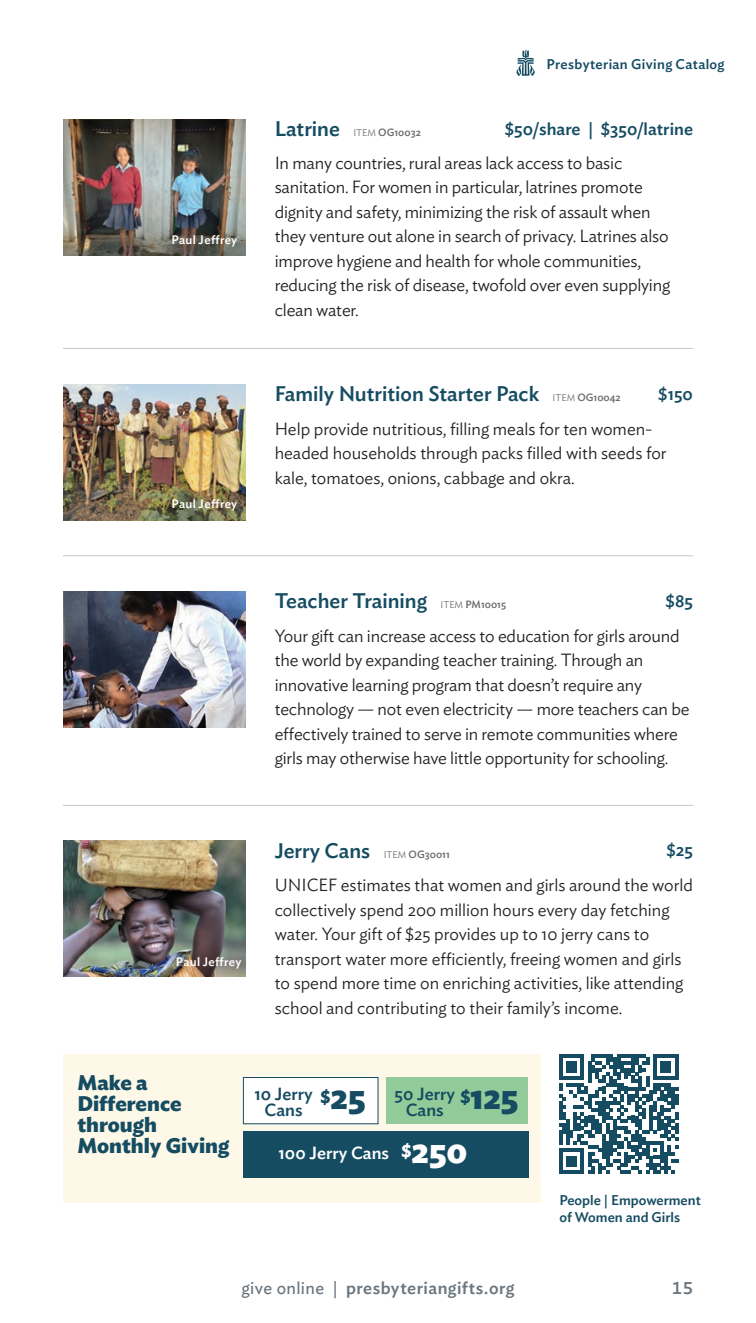
<style>
.page{position:relative;width:756px;height:1323px;background:#fff}
.page>*{position:absolute;margin:0;border:0;box-sizing:border-box;transform-origin:0 0}
.t1{font:700 35px "Ideal Sans";color:#154c62}
.t2{font:700 35px "Ideal Sans";color:#fff}
.t3{font:500 21px "Ideal Sans";color:#154c62}
.t4{font:700 21px/21px "Ideal Sans";color:#154c62}
.t5{font:300 17.5px/24.5px "Ideal Sans";letter-spacing:-.01em;color:#231f20}
.t6{font:500 17.5px/15.8px "Ideal Sans";color:#154c62;text-align:center}
.t7{font:500 17.5px "Ideal Sans";letter-spacing:.025em;color:#6a757d}
.t8{font:500 17.5px "Ideal Sans";color:#fff}
.t9{font:500 14px/17.5px "Ideal Sans";color:#154c62}
.t10{font:500 14px "Ideal Sans";letter-spacing:.025em;color:#154c62}
.Photo_Credit{font:500 12.25px "Ideal Sans";letter-spacing:.02em;color:#fff}
.s1{font-weight:300;font-size:9.62px;color:#6c6d70}
.s2{font-size:10.5px;color:#6c6d70}
.s3{font-weight:400}
</style>
<div class="page">
<svg style="left:516px;top:50px;width:19px;height:26px"></svg>
<img style="left:63px;top:120px;width:182px;height:136px">
<img style="left:63px;top:384px;width:182px;height:136px">
<img style="left:63px;top:591px;width:182px;height:136px">
<img style="left:63px;top:841px;width:182px;height:136px">
<hr style="left:63px;top:348px;width:630px;height:1px;background:#c3c7d0">
<hr style="left:63px;top:555px;width:630px;height:1px;background:#c3c7d0">
<hr style="left:63px;top:805px;width:630px;height:1px;background:#c3c7d0">
<svg style="left:559px;top:1054px;width:119px;height:120px"></svg>
<div style="left:63px;top:1054px;width:478px;height:149px;background:#fdf8e8"></div>
<div style="left:243px;top:1077px;width:135px;height:47px;background:#fff;border:1px solid #154c62"></div>
<div style="left:386px;top:1077px;width:142px;height:47px;background:#92cb99"></div>
<div style="left:243px;top:1131px;width:285px;height:47px;background:#154c62"></div>
<p class="t10" style="left:547px;top:53px;width:179px">Presbyterian Giving Catalog</p>
<p class="Photo_Credit" style="left:172px;top:230px;width:67px">Paul Jeffrey</p>
<p class="Photo_Credit" style="left:172px;top:494px;width:67px">Paul Jeffrey</p>
<p class="t3" style="left:275px;top:113px;width:148px">Latrine <span class="s1">ITEM</span> <span class="s2">OG10032</span></p>
<p class="t6" style="left:505px;top:120px;width:190px">$50/share | $350/latrine</p>
<p class="t5" style="left:275px;top:149px;width:397px">In many countries, rural areas lack access to basic sanitation. For women in particular, latrines promote dignity and safety, minimizing the risk of assault when they venture out alone in search of privacy. Latrines also improve hygiene and health for whole communities, reducing the risk of disease, twofold over even supplying clean water.</p>
<p class="t3" style="left:275px;top:377px;width:348px">Family Nutrition Starter Pack <span class="s1">ITEM</span> <span class="s2">OG10042</span></p>
<p class="t6" style="left:658px;top:385px;width:36px">$150</p>
<p class="t5" style="left:275px;top:415px;width:394px">Help provide nutritious, filling meals for ten women&shy;headed households through packs filled with seeds for kale, tomatoes, onions, cabbage and okra.</p>
<p class="t3" style="left:275px;top:585px;width:233px">Teacher Training <span class="s1">ITEM</span> <span class="s2">PM10015</span></p>
<p class="t6" style="left:666px;top:592px;width:29px">$85</p>
<p class="t5" style="left:275px;top:622px;width:416px">Your gift can increase access to education for girls around the world by expanding teacher training. Through an innovative learning program that doesn’t require any technology — not even electricity — more teachers can be effectively trained to serve in remote communities where girls may otherwise have little opportunity for schooling.</p>
<p class="Photo_Credit" style="left:176px;top:953px;width:67px">Paul Jeffrey</p>
<p class="t3" style="left:275px;top:834px;width:177px">Jerry Cans <span class="s1">ITEM</span> <span class="s2">OG30011</span></p>
<p class="t6" style="left:666px;top:841px;width:28px">$25</p>
<p class="t5" style="left:275px;top:871px;width:420px">UNICEF estimates that women and girls around the world collectively spend 200 million hours every day fetching water. Your gift of $25 provides up to 10 jerry cans to transport water more efficiently, freeing women and girls to spend more time on enriching activities, like attending school and contributing to their family’s income.</p>
<p class="t4" style="left:77px;top:1071px;width:153px">Make a<br>Difference through<br>Monthly Giving</p>
<p class="t6" style="left:255px;top:1085px;width:60px">10 Jerry<br>Cans</p>
<p class="t6" style="left:394px;top:1085px;width:62px">50 Jerry<br>Cans</p>
<p class="t8" style="left:279px;top:1139px;width:112px">100 Jerry Cans</p>
<p class="t1" style="left:321px;top:1069px;width:47px"><sup>$</sup>25</p>
<p class="t1" style="left:461px;top:1069px;width:60px"><sup>$</sup>125</p>
<p class="t2" style="left:402px;top:1123px;width:68px"><sup>$</sup>250</p>
<p class="t9" style="left:559px;top:1190px;width:143px">People | Empowerment of Women and Girls</p>
<p class="t7" style="left:241px;top:1274px;width:275px"><span class="s3">give online |</span> presbyteriangifts.org</p>
<p class="t7" style="left:672px;top:1274px;width:22px">15</p>
</div>
